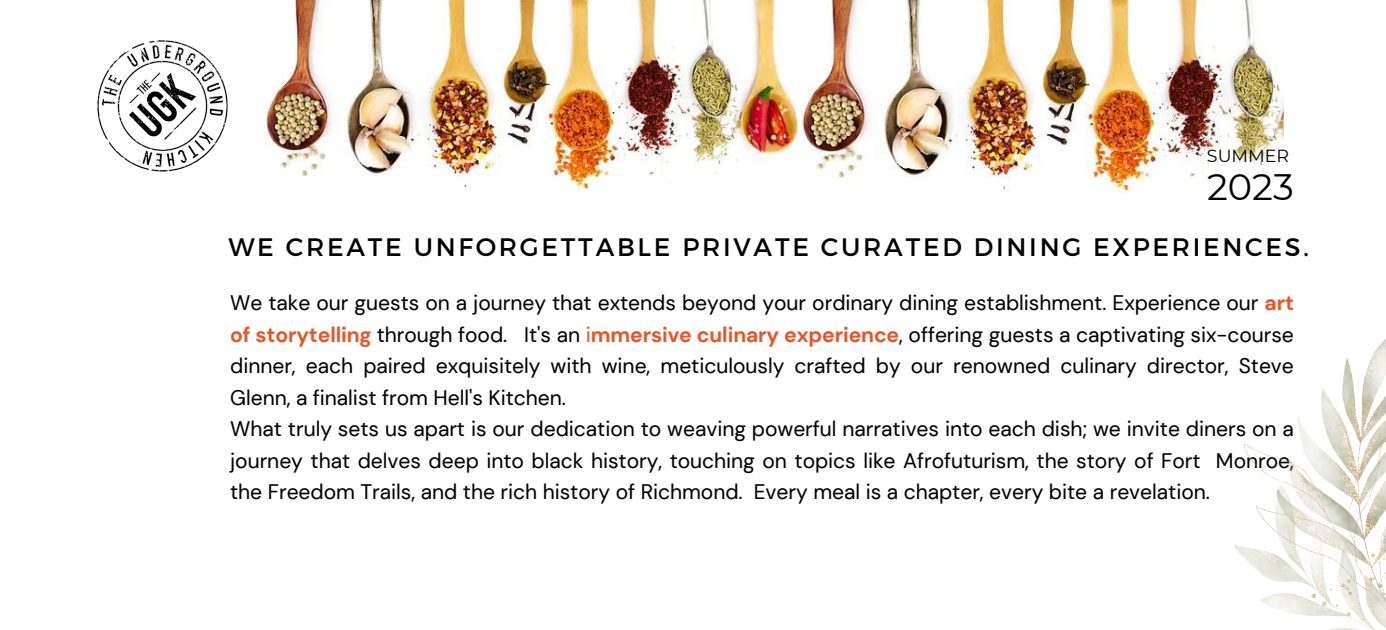
<style>
.page{position:relative;width:1386px;height:630px;background:#fff}
.page>*{position:absolute;margin:0;border:0;box-sizing:border-box;transform-origin:0 0}
.t1{font:36.75px "Montserrat";color:#000}
.t2{font:25.2px "Montserrat";letter-spacing:.11em;color:#000}
.t3{font:21px/31.5px "DM Sans";color:#000;text-align:justify}
.t4{font:17.5px "Montserrat";color:#000}
.s1{font-weight:700;color:rgb(77 79 96/.15)}
.s2{font-weight:700;color:#ee5321}
.s3{color:rgb(77 79 96/.15)}
</style>
<div class="page">
<img style="left:97px;top:40px;width:131px;height:132px">
<img style="left:802px;top:0;width:482px;height:192px">
<img style="left:265px;top:0;width:535px;height:191px">
<img style="left:1235px;top:338px;width:151px;height:292px">
<p class="t4" style="left:1207px;top:145px;width:84px">SUMMER</p>
<p class="t1" style="left:1207px;top:164px;width:88px">2023</p>
<p class="t2" style="left:228px;top:231px;width:1082px">WE CREATE UNFORGETTABLE PRIVATE CURATED DINING EXPERIENCES.</p>
<p class="t3" style="left:230px;top:287px;width:1066px">We take our guests on a journey that extends beyond your ordinary dining establishment. Experience our <span class="s1">art </span><span class="s2">of storytelling</span> through food. It's an <span class="s3">i</span><span class="s2">mmersive culinary experience</span>, offering guests a captivating six-course dinner, each paired exquisitely with wine, meticulously crafted by our renowned culinary director, Steve Glenn, a finalist from Hell's Kitchen.</p>
<p class="t3" style="left:230px;top:413px;width:1065px">What truly sets us apart is our dedication to weaving powerful narratives into each dish; we invite diners on a journey that delves deep into black history, touching on topics like Afrofuturism, the story of Fort Monroe, the Freedom Trails, and the rich history of Richmond. Every meal is a chapter, every bite a revelation.</p>
</div>
